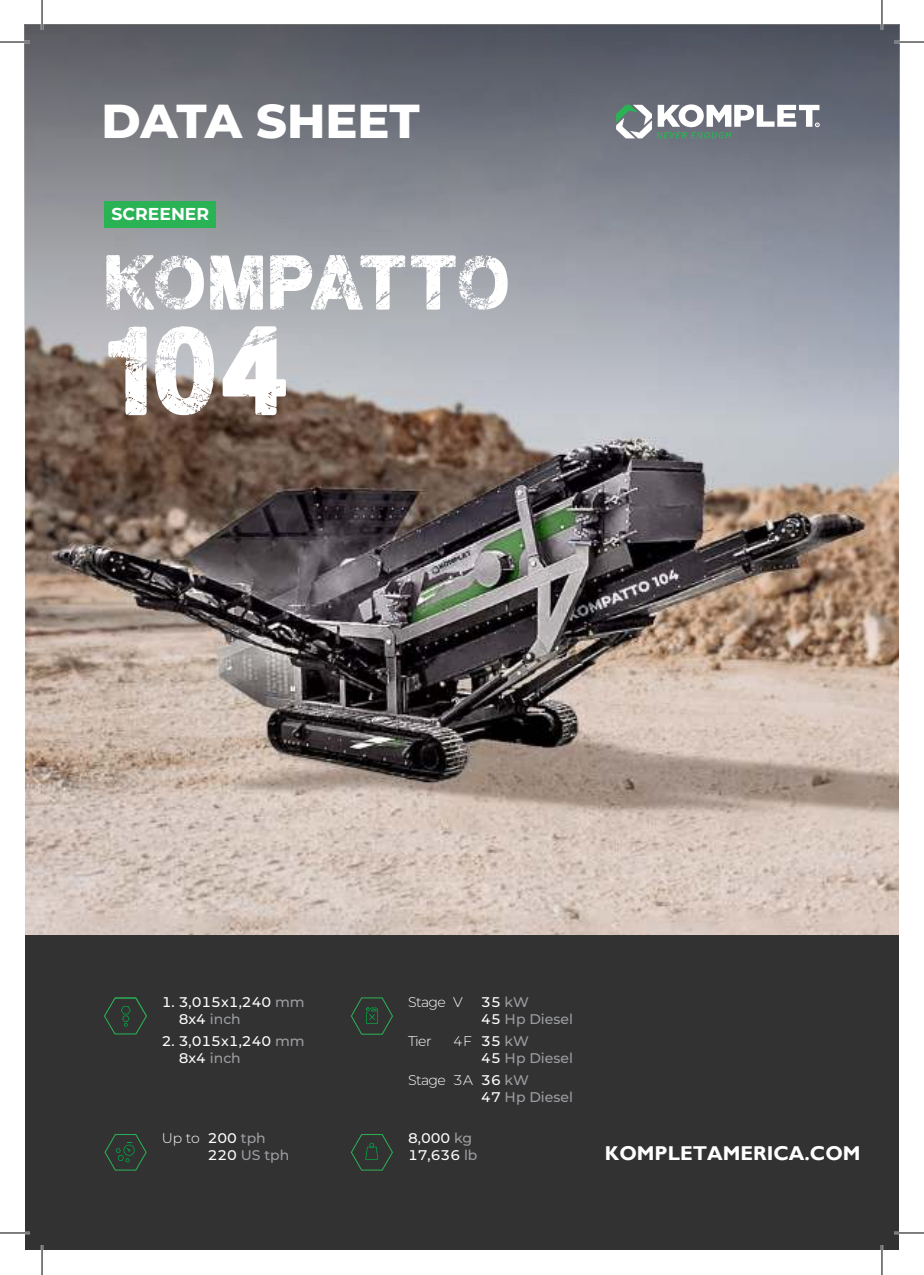
<style>
.page{position:relative;width:924px;height:1275px;background:#fff}
.page>*{position:absolute;margin:0;border:0;box-sizing:border-box;transform-origin:0 0}
.t1{font:101px "Plane Crash";color:#fff}
.t2{font:62px "Plane Crash";letter-spacing:-.05em;color:#fff}
.t3{font:800 47.6px "Montserrat";color:#fff}
.t4{font:700 20px "Gill Sans";color:#fff}
.t5{font:700 17.2px "Montserrat";color:#fff}
.t6{font:500 14px/16.8px "Montserrat";color:#9b9da0}
.t7{font:500 14px/16.8px "Montserrat";color:#fff}
.t8{font:300 14px "Montserrat";letter-spacing:-.04em;color:#fff}
.s1{color:#9b9da0}
.s2{font-weight:300;color:#fff}
.s3{color:#fff}
</style>
<div class="page">
<div style="left:25px;top:25px;width:873px;height:1225px;background:#333233"></div>
<img style="left:25px;top:554px;width:873px;height:380px">
<svg style="left:25px;top:25px;width:873px;height:529px;background:#848286"></svg>
<svg style="left:615px;top:104px;width:204px;height:34px;background:#9ca4a7"></svg>
<div style="left:105px;top:201px;width:111px;height:26px;background:#2ab355"></div>
<svg style="left:104px;top:1134px;width:43px;height:37px"></svg>
<svg style="left:351px;top:997px;width:42px;height:38px"></svg>
<svg style="left:351px;top:1134px;width:42px;height:37px"></svg>
<svg style="left:104px;top:997px;width:43px;height:38px"></svg>
<hr style="left:0;top:41px;width:30px;height:2px;background:#fff">
<hr style="left:893px;top:41px;width:30px;height:2px;background:#fff">
<hr style="left:0;top:1231px;width:30px;height:3px;background:#fff">
<hr style="left:893px;top:1231px;width:30px;height:3px;background:#fff">
<hr style="left:41px;top:0;width:2px;height:30px;background:#fff">
<hr style="left:41px;top:1245px;width:2px;height:30px;background:#fff">
<hr style="left:880px;top:0;width:2px;height:30px;background:#fff">
<hr style="left:880px;top:1245px;width:2px;height:30px;background:#fff">
<hr style="left:0;top:42px;width:30px;height:1px;background:#000">
<hr style="left:893px;top:42px;width:30px;height:1px;background:#000">
<hr style="left:0;top:1232px;width:30px;height:1px;background:#000">
<hr style="left:893px;top:1232px;width:30px;height:1px;background:#000">
<hr style="left:42px;top:0;width:1px;height:30px;background:#000">
<hr style="left:42px;top:1245px;width:1px;height:30px;background:#000">
<hr style="left:881px;top:0;width:1px;height:30px;background:#000">
<hr style="left:881px;top:1245px;width:1px;height:30px;background:#000">
<h3 class="t3" style="left:102px;top:94px;width:319px">DATA SHEET</h3>
<p class="t5" style="left:111px;top:204px;width:99px">SCREENER</p>
<h2 class="t2" style="left:103px;top:252px;width:408px">KOMPATTO</h2>
<h1 class="t1" style="left:103px;top:321px;width:188px">104</h1>
<p class="t7" style="left:179px;top:994px;width:127px;text-indent:-17px">1. 3,015x1,240 <span class="s1">mm<br></span>8x4 <span class="s1">inch</span></p>
<p class="t7" style="left:179px;top:1033px;width:127px;text-indent:-17px">2. 3,015x1,240 <span class="s1">mm<br></span>8x4 <span class="s1">inch</span></p>
<p class="t6" style="left:207px;top:1131px;width:83px;text-indent:-46px"><span class="s2">Up to</span> <span class="s3">200</span> tph<br><span class="s3">220</span> US tph</p>
<p class="t8" style="left:408px;top:996px;width:39px">Stage</p>
<p class="t8" style="left:408px;top:1035px;width:25px">Tier</p>
<p class="t8" style="left:408px;top:1075px;width:39px">Stage</p>
<p class="t8" style="left:453px;top:996px;width:11px">V</p>
<p class="t8" style="left:453px;top:1035px;width:20px">4F</p>
<p class="t8" style="left:453px;top:1075px;width:21px">3A</p>
<p class="t6" style="left:481px;top:994px;width:93px"><span class="s3">35</span> kW<br><span class="s3">45</span> Hp Diesel</p>
<p class="t6" style="left:481px;top:1033px;width:93px"><span class="s3">35</span> kW<br><span class="s3">45</span> Hp Diesel</p>
<p class="t6" style="left:481px;top:1073px;width:93px"><span class="s3">36</span> kW<br><span class="s3">47</span> Hp Diesel</p>
<p class="t7" style="left:408px;top:1131px;width:71px">8,000 <span class="s1">kg<br></span>17,636 <span class="s1">lb</span></p>
<h3 class="t4" style="left:604px;top:1141px;width:257px">KOMPLETAMERICA.COM</h3>
</div>
